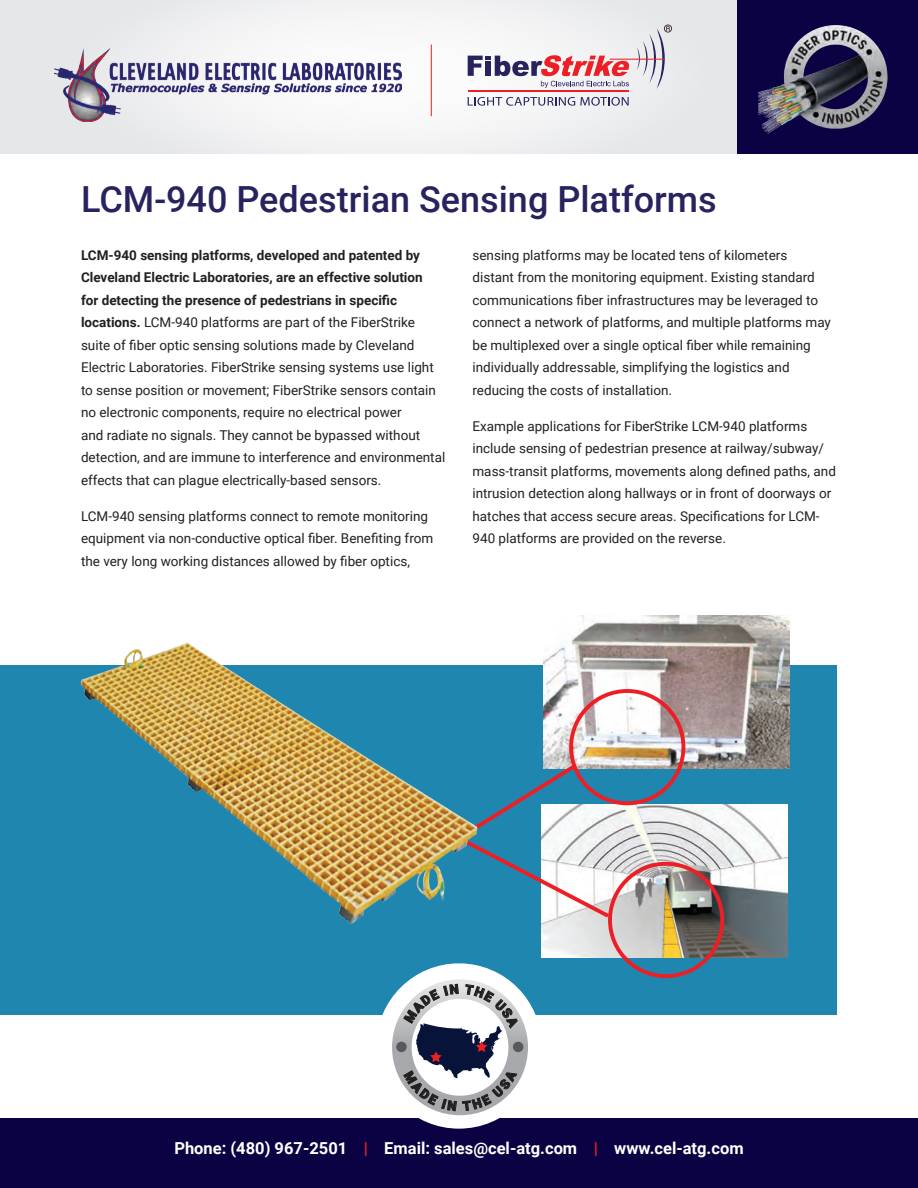
<style>
.page{position:relative;width:918px;height:1188px;background:#fff}
.page>*{position:absolute;margin:0;border:0;box-sizing:border-box;transform-origin:0 0}
.t1{font:500 36px "Roboto";color:#27235f}
.t2{font:700 16.5px "Roboto";color:#fff}
.t3{font:13.5px/22.5px "Roboto";color:#231f20}
.s1{font-weight:700}
.s2{color:#ed1f25}
</style>
<div class="page">
<div style="left:0;top:665px;width:837px;height:350px;background:#1e86af"></div>
<div style="left:0;top:0;width:918px;height:153px;background:#e6e7e9"></div>
<svg style="left:83px;top:1px;width:587px;height:150px;fill:#f1f2f3"></svg>
<div style="left:738px;top:0;width:180px;height:153px;background:#0a0242"></div>
<svg style="left:468px;top:97px;width:161px;height:9px"></svg>
<svg style="left:468px;top:25px;width:204px;height:64px"></svg>
<hr style="left:468px;top:91px;width:161px;height:1px;background:#ed1f25">
<img style="left:54px;top:49px;width:348px;height:73px">
<hr style="left:431px;top:44px;width:1px;height:72px;background:#ed1f25">
<div style="left:0;top:1119px;width:918px;height:69px;background:#0a0242"></div>
<img style="left:758px;top:25px;width:130px;height:109px">
<div style="left:376px;top:963px;width:166px;height:166px;background:#fff;border-radius:50%"></div>
<svg style="left:392px;top:979px;width:136px;height:136px"></svg>
<div style="left:396px;top:1042px;width:11px;height:10px;background:#58595b;border-radius:50%"></div>
<div style="left:513px;top:1042px;width:10px;height:10px;background:#58595b;border-radius:50%"></div>
<img style="left:544px;top:616px;width:246px;height:153px">
<img style="left:541px;top:805px;width:246px;height:153px">
<div style="left:569px;top:689px;width:116px;height:116px;border:4px solid #ed1f25;border-radius:50%"></div>
<div style="left:608px;top:862px;width:116px;height:116px;border:4px solid #ed1f25;border-radius:50%"></div>
<svg style="left:480px;top:761px;width:133px;height:160px"></svg>
<img style="left:80px;top:642px;width:400px;height:282px">
<svg style="left:404px;top:984px;width:115px;height:127px"></svg>
<h1 class="t1" style="left:81px;top:174px;width:637px">LCM-940 Pedestrian Sensing Platforms</h1>
<p class="t3" style="left:81px;top:243px;width:366px"><span class="s1">LCM-940 sensing platforms, developed and patented by Cleveland Electric Laboratories, are an effective solution<br>for detecting the presence of pedestrians in specific locations.</span> LCM-940 platforms are part of the FiberStrike suite of fiber optic sensing solutions made by Cleveland Electric Laboratories. FiberStrike sensing systems use light to sense position or movement; FiberStrike sensors contain no electronic components, require no electrical power<br>and radiate no signals. They cannot be bypassed without detection, and are immune to interference and environmental effects that can plague electrically-based sensors.</p>
<p class="t3" style="left:81px;top:504px;width:354px">LCM-940 sensing platforms connect to remote monitoring equipment via non-conductive optical fiber. Benefiting from the very long working distances allowed by fiber optics,</p>
<p class="t3" style="left:472px;top:243px;width:360px">sensing platforms may be located tens of kilometers distant from the monitoring equipment. Existing standard communications fiber infrastructures may be leveraged to connect a network of platforms, and multiple platforms may be multiplexed over a single optical fiber while remaining individually addressable, simplifying the logistics and reducing the costs of installation.</p>
<p class="t3" style="left:472px;top:414px;width:365px">Example applications for FiberStrike LCM-940 platforms include sensing of pedestrian presence at railway/subway/ mass-transit platforms, movements along defined paths, and intrusion detection along hallways or in front of doorways or hatches that access secure areas. Specifications for LCM-940 platforms are provided on the reverse.</p>
<p class="t2" style="left:174px;top:1137px;width:174px">Phone: (480) 967-2501</p>
<p class="t2" style="left:364px;top:1137px;width:215px"><span class="s2">|</span> Email: sales@cel-atg.com</p>
<p class="t2" style="left:594px;top:1137px;width:151px"><span class="s2">|</span> www.cel-atg.com</p>
</div>
